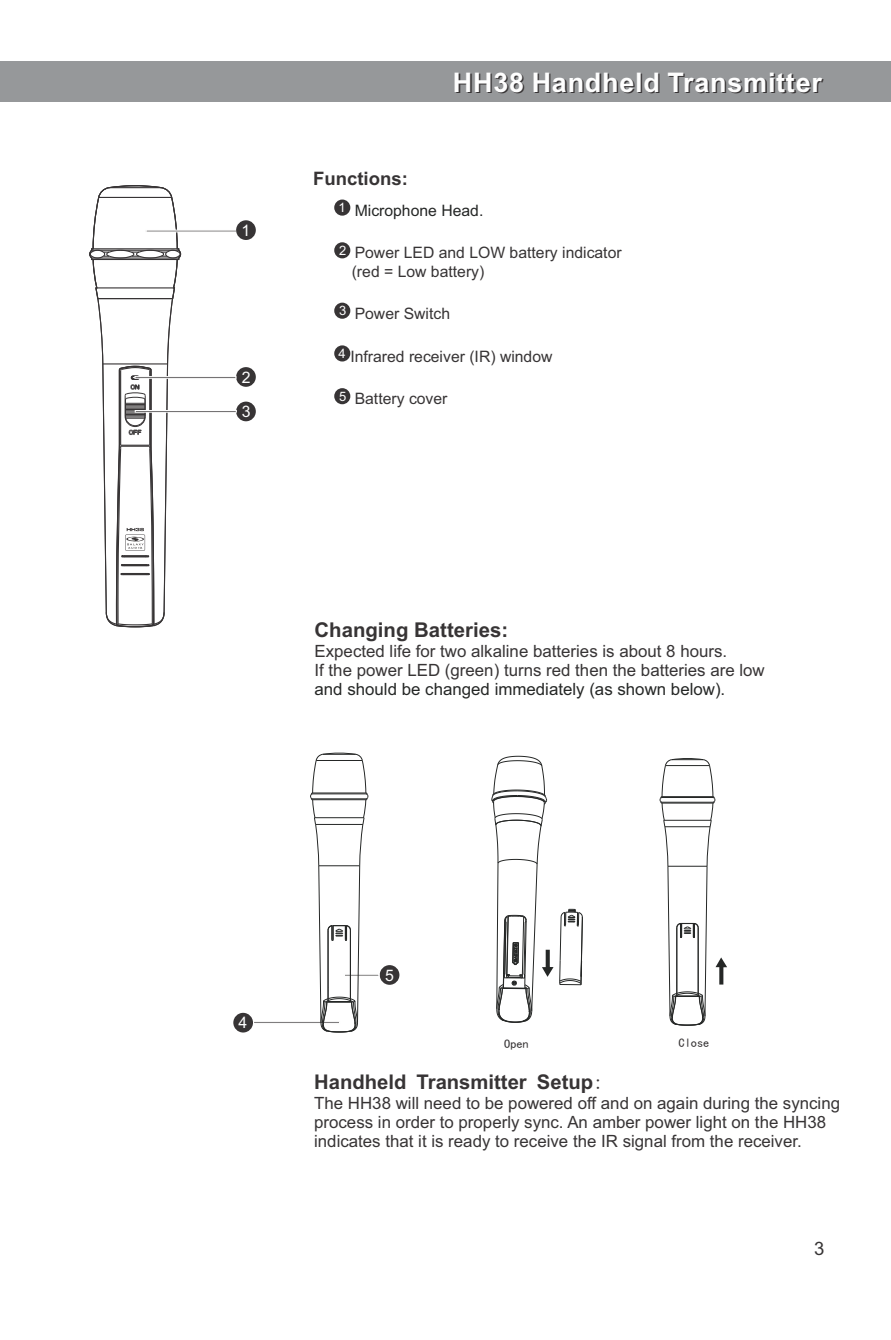
<style>
.page{position:relative;width:891px;height:1340px;background:#fff}
.page>*{position:absolute;margin:0;border:0;box-sizing:border-box;transform-origin:0 0}
.t1{font:700 27px "Arial";letter-spacing:.03em;color:#fefefe}
.t2{font:700 20.47px "Arial";color:#373435}
.t3{font:700 20.25px "Arial";color:#373435}
.t4{font:700 18.45px "Arial";color:#373435}
.t5{font:18.45px "Arial";color:#373435}
.t6{font:16.88px/18.9px "Arial";color:#373435}
.t7{font:16.88px "Arial";color:#252726}
.t8{font:15.97px/34.4px "Arial";color:#fefefe}
.t9{font:15.75px/19.1px "Arial";color:#373435}
.t10{font:15.75px "Arial";color:#252726}
.t11{font:13.05px "Arial";color:#fefefe}
.t12{font:12.38px "Sim Hei";color:#373435}
.s1{font-family:"Sim Sun";font-weight:400}
</style>
<div class="page">
<div style="left:0;top:61px;width:891px;height:40px;background:#96989a"></div>
<div style="left:334px;top:199px;width:16px;height:17px;background:#373435;border-radius:50%"></div>
<div style="left:334px;top:242px;width:16px;height:16px;background:#373435;border-radius:50%"></div>
<div style="left:334px;top:303px;width:16px;height:16px;background:#373435;border-radius:50%"></div>
<div style="left:334px;top:345px;width:16px;height:16px;background:#373435;border-radius:50%"></div>
<div style="left:334px;top:388px;width:16px;height:16px;background:#373435;border-radius:50%"></div>
<div style="left:236px;top:367px;width:20px;height:20px;background:#373435;border-radius:50%"></div>
<div style="left:236px;top:401px;width:20px;height:20px;background:#373435;border-radius:50%"></div>
<svg style="left:89px;top:185px;width:149px;height:443px"></svg>
<div style="left:236px;top:220px;width:20px;height:20px;background:#373435;border-radius:50%"></div>
<div style="left:233px;top:1012px;width:20px;height:20px;background:#373435;border-radius:50%"></div>
<svg style="left:491px;top:755px;width:92px;height:267px"></svg>
<svg style="left:660px;top:758px;width:67px;height:267px"></svg>
<div style="left:380px;top:965px;width:19px;height:19px;background:#373435;border-radius:50%"></div>
<svg style="left:254px;top:752px;width:126px;height:280px"></svg>
<p class="t8" style="left:241px;top:214px;width:10px">1</p>
<p class="t8" style="left:242px;top:361px;width:10px">2<br>3</p>
<p class="t4" style="left:313px;top:171px;width:96px">Functions:</p>
<h1 class="t1" style="left:453px;top:72px;width:371px">HH38 Handheld Transmitter</h1>
<p class="t11" style="left:338px;top:203px;width:9px">1</p>
<p class="t11" style="left:339px;top:245px;width:9px">2</p>
<p class="t10" style="left:355px;top:204px;width:130px">Microphone Head.</p>
<p class="t9" style="left:352px;top:245px;width:271px">Power LED and LOW battery indicator (red = Low battery)</p>
<p class="t9" style="left:355px;top:305px;width:97px">Power Switch</p>
<p class="t9" style="left:350px;top:348px;width:204px">Infrared receiver (IR) window</p>
<p class="t9" style="left:355px;top:390px;width:94px">Battery cover</p>
<p class="t11" style="left:339px;top:306px;width:9px">3</p>
<p class="t11" style="left:339px;top:348px;width:9px">4</p>
<p class="t11" style="left:339px;top:391px;width:9px">5</p>
<p class="t2" style="left:315px;top:622px;width:195px">Changing Batteries:</p>
<p class="t6" style="left:315px;top:643px;width:452px">Expected life for two alkaline batteries is about 8 hours.<br>If the power LED (green) turns red then the batteries are low</p>
<p class="t7" style="left:315px;top:682px;width:412px">and should be changed immediately (as shown below).</p>
<p class="t8" style="left:239px;top:1007px;width:10px">4</p>
<p class="t8" style="left:385px;top:959px;width:10px">5</p>
<p class="t12" style="left:504px;top:1037px;width:26px">Open</p>
<p class="t12" style="left:679px;top:1036px;width:32px">Close</p>
<p class="t3" style="left:314px;top:1074px;width:291px">Handheld Transmitter Setup<span class="s1">:</span></p>
<p class="t6" style="left:314px;top:1095px;width:527px">The HH38 will need to be powered off and on again during the syncing process in order to properly sync. An amber power light on the HH38 indicates that it is ready to receive the IR signal from the receiver.</p>
<p class="t5" style="left:814px;top:1241px;width:12px">3</p>
</div>
